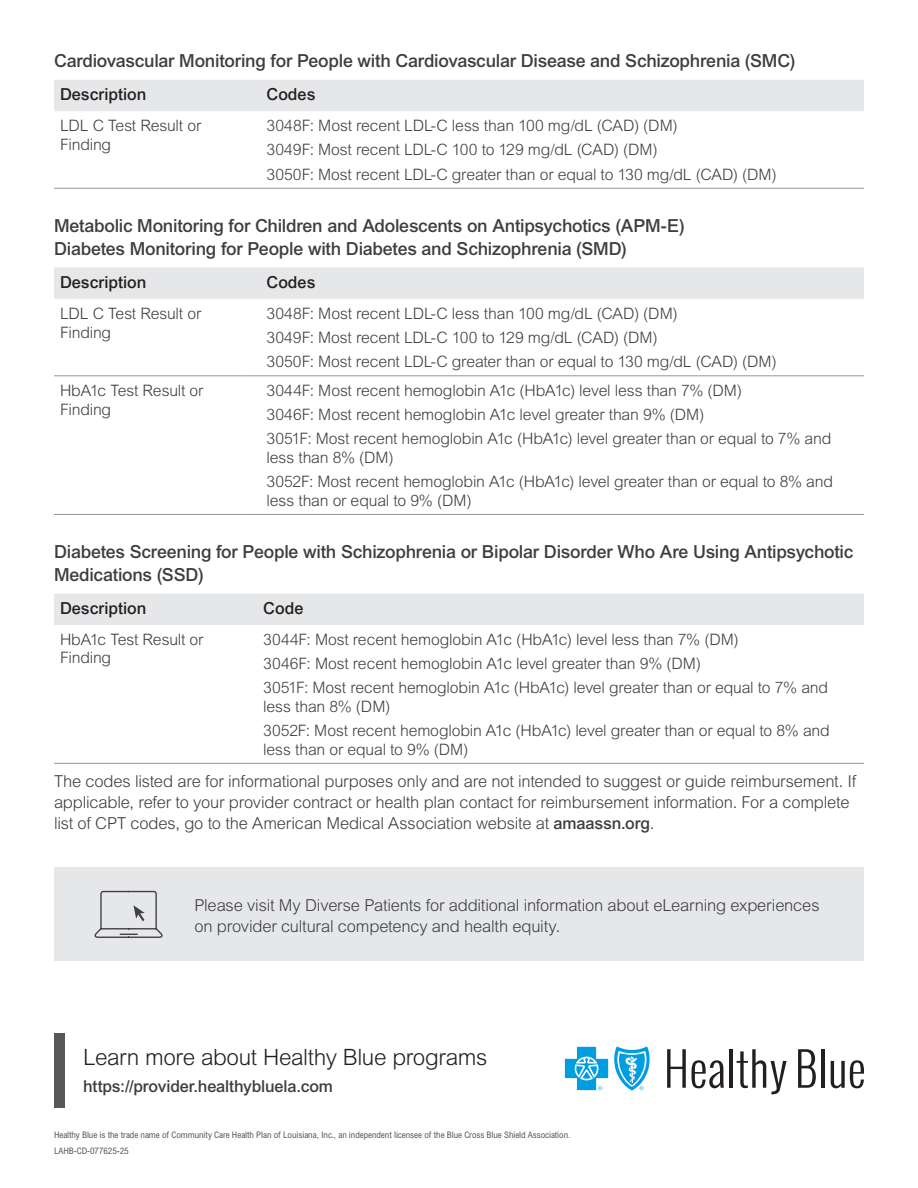
<style>
.page{position:relative;width:918px;height:1188px;background:#fff}
.page>*{position:absolute;margin:0;border:0;box-sizing:border-box;transform-origin:0 0}
.PR_CTA_Larger{font:22.5px "Arialfor ELV Light";letter-spacing:-.015em;color:#231f20}
.PR_Subhead{font:18px/22.5px "Arialfor ELV Medium";letter-spacing:-.015em;color:#3e3e3f}
.PR_Body_Copy{font:16.5px/21px "Arialfor ELV Light";letter-spacing:-.01em;color:#3e3e3f}
.Anthem_Body_Copy{font:500 16.5px "Arial MT Pro";color:#231f20}
.PR_Body_Copy-2{font:16.5px "Arialfor ELV Medium";letter-spacing:-.01em;color:#3e3e3f}
.PR_Table_Body{font:15.75px/18.8px "Arialfor ELV Light";letter-spacing:-.01em;color:#3e3e3f}
.PR_Disclosure{font:9px "Arialfor ELV Cond";letter-spacing:-.005em;color:#57585a}
.s1{font-family:"Arial MT Pro";font-weight:500}
</style>
<div class="page">
<div style="left:54px;top:80px;width:810px;height:31px;background:#e6e7e9"></div>
<hr style="left:54px;top:188px;width:192px;height:1px;background:#939598">
<hr style="left:246px;top:188px;width:618px;height:1px;background:#939598">
<div style="left:54px;top:267px;width:810px;height:32px;background:#e6e7e9"></div>
<hr style="left:54px;top:375px;width:192px;height:1px;background:#939598">
<hr style="left:246px;top:375px;width:618px;height:1px;background:#939598">
<hr style="left:54px;top:514px;width:192px;height:1px;background:#939598">
<hr style="left:246px;top:514px;width:618px;height:1px;background:#939598">
<div style="left:54px;top:594px;width:810px;height:31px;background:#e6e7e9"></div>
<hr style="left:54px;top:763px;width:189px;height:1px;background:#939598">
<hr style="left:243px;top:763px;width:621px;height:1px;background:#939598">
<div style="left:54px;top:868px;width:810px;height:93px;background:#e6e7e9"></div>
<svg style="left:565px;top:1046px;width:85px;height:45px"></svg>
<svg style="left:667px;top:1049px;width:57px;height:39px"></svg>
<hr style="left:730px;top:1049px;width:3px;height:39px;background:#231f20">
<svg style="left:737px;top:1049px;width:50px;height:45px"></svg>
<svg style="left:798px;top:1049px;width:18px;height:39px"></svg>
<hr style="left:821px;top:1049px;width:4px;height:39px;background:#231f20">
<svg style="left:831px;top:1060px;width:33px;height:28px"></svg>
<div style="left:54px;top:1033px;width:11px;height:75px;background:#57585a"></div>
<svg style="left:94px;top:891px;width:69px;height:47px"></svg>
<p class="PR_Subhead" style="left:54px;top:50px;width:743px">Cardiovascular Monitoring for People with Cardiovascular Disease and Schizophrenia (SMC)</p>
<p class="Anthem_Body_Copy" style="left:60px;top:85px;width:88px">Description</p>
<p class="Anthem_Body_Copy" style="left:266px;top:85px;width:50px">Codes</p>
<p class="PR_Table_Body" style="left:60px;top:117px;width:143px">LDL C Test Result or<br>Finding</p>
<p class="PR_Table_Body" style="left:266px;top:117px;width:413px">3048F: Most recent LDL-C less than 100 mg/dL (CAD) (DM)</p>
<p class="PR_Table_Body" style="left:266px;top:141px;width:393px">3049F: Most recent LDL-C 100 to 129 mg/dL (CAD) (DM)</p>
<p class="PR_Table_Body" style="left:266px;top:165px;width:512px">3050F: Most recent LDL-C greater than or equal to 130 mg/dL (CAD) (DM)</p>
<p class="PR_Subhead" style="left:54px;top:215px;width:632px">Metabolic Monitoring for Children and Adolescents on Antipsychotics (APM-E)<br>Diabetes Monitoring for People with Diabetes and Schizophrenia (SMD)</p>
<p class="Anthem_Body_Copy" style="left:60px;top:273px;width:88px">Description</p>
<p class="Anthem_Body_Copy" style="left:266px;top:273px;width:50px">Codes</p>
<p class="PR_Table_Body" style="left:60px;top:305px;width:143px">LDL C Test Result or<br>Finding</p>
<p class="PR_Table_Body" style="left:266px;top:305px;width:413px">3048F: Most recent LDL-C less than 100 mg/dL (CAD) (DM)</p>
<p class="PR_Table_Body" style="left:266px;top:329px;width:393px">3049F: Most recent LDL-C 100 to 129 mg/dL (CAD) (DM)</p>
<p class="PR_Table_Body" style="left:266px;top:353px;width:512px">3050F: Most recent LDL-C greater than or equal to 130 mg/dL (CAD) (DM)</p>
<p class="PR_Table_Body" style="left:60px;top:382px;width:145px">HbA1c Test Result or<br>Finding</p>
<p class="PR_Table_Body" style="left:266px;top:382px;width:477px">3044F: Most recent hemoglobin A1c (HbA1c) level less than 7% (DM)</p>
<p class="PR_Table_Body" style="left:266px;top:406px;width:439px">3046F: Most recent hemoglobin A1c level greater than 9% (DM)</p>
<p class="PR_Table_Body" style="left:266px;top:430px;width:566px">3051F: Most recent hemoglobin A1c (HbA1c) level greater than or equal to 7% and less than 8% (DM)</p>
<p class="PR_Table_Body" style="left:266px;top:473px;width:568px">3052F: Most recent hemoglobin A1c (HbA1c) level greater than or equal to 8% and less than or equal to 9% (DM)</p>
<p class="PR_Subhead" style="left:54px;top:541px;width:801px">Diabetes Screening for People with Schizophrenia or Bipolar Disorder Who Are Using Antipsychotic<br>Medications (SSD)</p>
<p class="Anthem_Body_Copy" style="left:60px;top:599px;width:88px">Description</p>
<p class="Anthem_Body_Copy" style="left:263px;top:599px;width:42px">Code</p>
<p class="PR_Table_Body" style="left:60px;top:630px;width:145px">HbA1c Test Result or<br>Finding</p>
<p class="PR_Table_Body" style="left:263px;top:630px;width:477px">3044F: Most recent hemoglobin A1c (HbA1c) level less than 7% (DM)</p>
<p class="PR_Table_Body" style="left:263px;top:655px;width:439px">3046F: Most recent hemoglobin A1c level greater than 9% (DM)</p>
<p class="PR_Table_Body" style="left:263px;top:679px;width:566px">3051F: Most recent hemoglobin A1c (HbA1c) level greater than or equal to 7% and less than 8% (DM)</p>
<p class="PR_Table_Body" style="left:263px;top:722px;width:568px">3052F: Most recent hemoglobin A1c (HbA1c) level greater than or equal to 8% and less than or equal to 9% (DM)</p>
<p class="PR_Body_Copy" style="left:54px;top:772px;width:804px">The codes listed are for informational purposes only and are not intended to suggest or guide reimbursement. If applicable, refer to your provider contract or health plan contact for reimbursement information. For a complete list of CPT codes, go to the American Medical Association website at <span class="s1">amaassn.org</span>.</p>
<p class="PR_Body_Copy" style="left:194px;top:895px;width:627px">Please visit My Diverse Patients for additional information about eLearning experiences on provider cultural competency and health equity.</p>
<p class="PR_CTA_Larger" style="left:83px;top:1044px;width:406px">Learn more about Healthy Blue programs</p>
<p class="PR_Body_Copy-2" style="left:83px;top:1077px;width:251px">https://provider.healthybluela.com</p>
<p class="PR_Disclosure" style="left:54px;top:1129px;width:518px">Healthy Blue is the trade name of Community Care Health Plan of Louisiana, Inc., an independent licensee of the Blue Cross Blue Shield Association.</p>
<p class="PR_Disclosure" style="left:54px;top:1145px;width:76px">LAHB-CD-077625-25</p>
</div>
